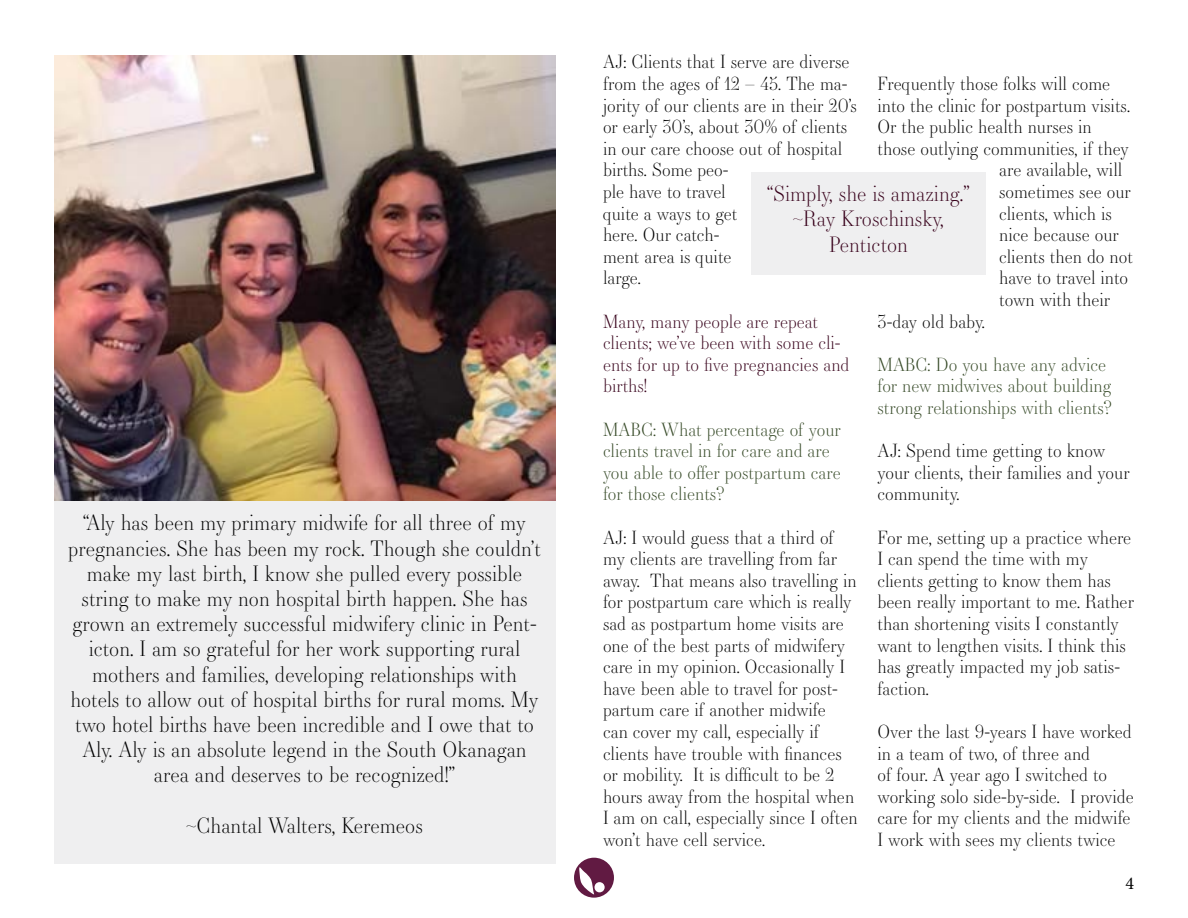
<style>
.page{position:relative;width:1188px;height:918px;background:#fff}
.page>*{position:absolute;margin:0;border:0;box-sizing:border-box;transform-origin:0 0}
.t1{font:300 21px/25.2px "Essonnes Display";color:#000;text-align:center}
.t2{font:300 21px/25.2px "Essonnes Display";color:#37001a;text-align:center}
.t3{font:300 18px/21.6px "Essonnes Display";color:#000}
.t4{font:300 18px/21.6px "Essonnes Display";color:#334724}
.t5{font:300 18px/21.6px "Essonnes Display";color:#37001a}
.t6{font:18px "Minion Pro";color:#000}
</style>
<div class="page">
<img style="left:54px;top:55px;width:501px;height:446px">
<div style="left:54px;top:501px;width:501px;height:363px;background:#efeff0"></div>
<svg style="left:574px;top:858px;width:40px;height:40px"></svg>
<div style="left:751px;top:172px;width:235px;height:103px;background:#efeff0"></div>
<p class="t1" style="left:68px;top:509px;width:474px">“Aly has been my primary midwife for all three of my pregnancies. She has been my rock. Though she couldn’t make my last birth, I know she pulled every possible string to make my non hospital birth happen. She has grown an extremely successful midwifery clinic in Pent&shy;icton. I am so grateful for her work supporting rural mothers and families, developing relationships with hotels to allow out of hospital births for rural moms. My two hotel births have been incredible and I owe that to Aly. Aly is an absolute legend in the South Okanagan area and deserves to be recognized!”</p>
<p class="t1" style="left:186px;top:812px;width:238px">~Chantal Walters, Keremeos</p>
<p class="t3" style="left:603px;top:50px;width:255px">AJ: Clients that I serve are diverse from the ages of 12 – 45. The ma&shy;jority of our clients are in their 20’s or early 30’s, about 30% of clients in our care choose out of hospital births. Some peo-<br>ple have to travel<br>quite a ways to get<br>here. Our catch-<br>ment area is quite<br>large.</p>
<p class="t5" style="left:603px;top:310px;width:248px">Many, many people are repeat clients; we’ve been with some cli&shy;ents for up to five pregnancies and births!</p>
<p class="t4" style="left:603px;top:418px;width:239px">MABC: What percentage of your clients travel in for care and are you able to offer postpartum care for those clients?</p>
<p class="t3" style="left:603px;top:526px;width:256px">AJ: I would guess that a third of my clients are travelling from far away. That means also travelling in for postpartum care which is really sad as postpartum home visits are one of the best parts of midwifery care in my opinion. Occasionally I have been able to travel for post&shy;partum care if another midwife<br>can cover my call, especially if clients have trouble with finances or mobility. It is difficult to be 2 hours away from the hospital when I am on call, especially since I often won’t have cell service.</p>
<p class="t3" style="left:878px;top:72px;width:234px">Frequently those folks will come</p>
<p class="t3" style="left:878px;top:94px;width:254px">into the clinic for postpartum visits.</p>
<p class="t3" style="left:878px;top:115px;width:216px">Or the public health nurses in</p>
<p class="t3" style="left:878px;top:137px;width:253px">those outlying communities, if they</p>
<p class="t3" style="left:999px;top:158px;width:125px">are available, will</p>
<p class="t3" style="left:999px;top:180px;width:133px">sometimes see our</p>
<p class="t3" style="left:999px;top:202px;width:114px">clients, which is</p>
<p class="t3" style="left:999px;top:223px;width:121px">nice because our</p>
<p class="t3" style="left:999px;top:245px;width:135px">clients then do not</p>
<p class="t3" style="left:999px;top:266px;width:130px">have to travel into</p>
<p class="t3" style="left:999px;top:288px;width:112px">town with their</p>
<p class="t3" style="left:878px;top:310px;width:109px">3-day old baby.</p>
<p class="t4" style="left:878px;top:353px;width:236px">MABC: Do you have any advice for new midwives about building strong relationships with clients?</p>
<p class="t3" style="left:878px;top:439px;width:254px">AJ: Spend time getting to know your clients, their families and your community.</p>
<p class="t3" style="left:878px;top:526px;width:258px">For me, setting up a practice where<br>I can spend the time with my clients getting to know them has been really important to me. Rather than shortening visits I constantly want to lengthen visits. I think this has greatly impacted my job satis&shy;faction.</p>
<p class="t3" style="left:878px;top:720px;width:258px">Over the last 9-years I have worked in a team of two, of three and<br>of four. A year ago I switched to working solo side-by-side. I provide care for my clients and the midwife<br>I work with sees my clients twice</p>
<p class="t6" style="left:1125px;top:871px;width:10px">4</p>
<p class="t2" style="left:767px;top:180px;width:204px">“Simply, she is amazing.” ~Ray Kroschinsky,<br>Penticton</p>
</div>
